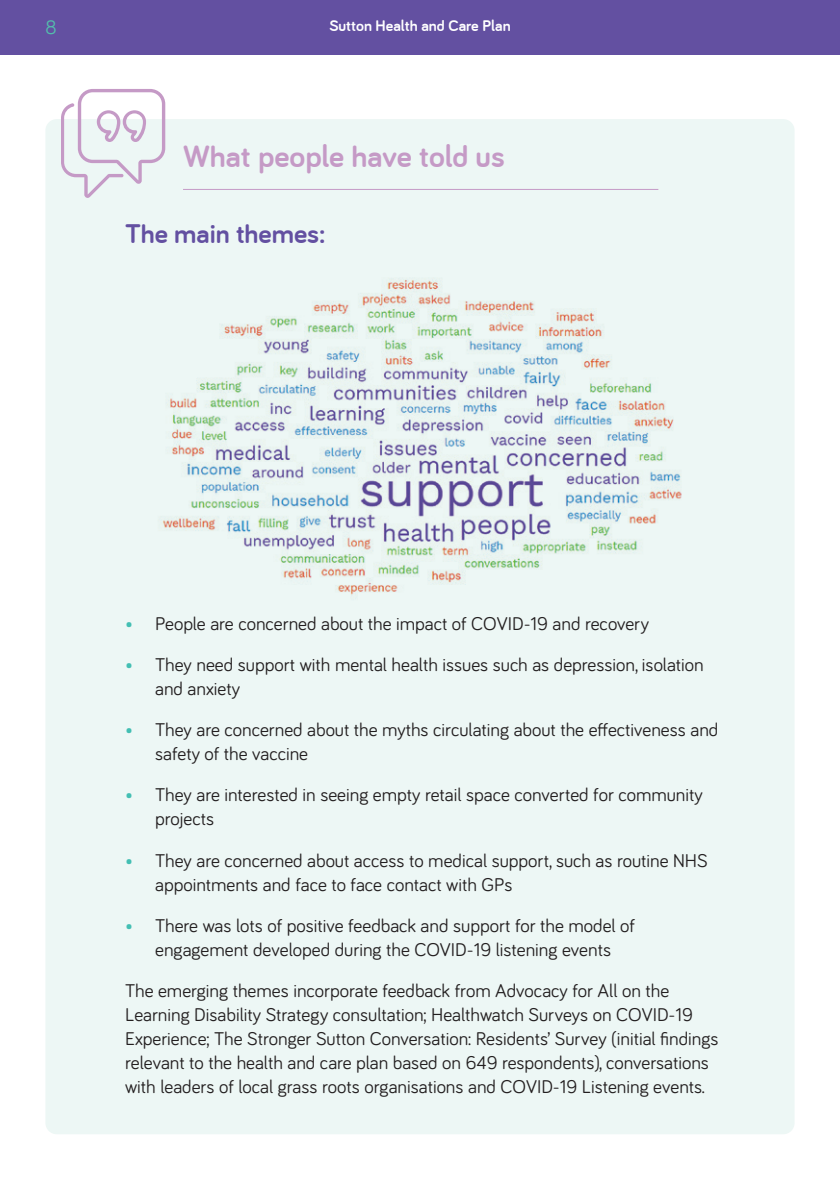
<style>
.page{position:relative;width:840px;height:1191px;background:#fff}
.page>*{position:absolute;margin:0;border:0;box-sizing:border-box;transform-origin:0 0}
.t1{font:700 32px "Bariol";color:#c59ac6}
.t2{font:700 28px "Bariol";color:#6350a1}
.t3{font:20px "Bariol";color:#53bfac}
.t4{font:19px/24px "Bariol";color:#231f20}
.t5{font:700 16px "Bariol";color:#fff}
.s1{color:#43bfb3}
</style>
<div class="page">
<div style="left:0;top:0;width:839px;height:55px;background:#6350a1"></div>
<div style="left:45px;top:119px;width:749px;height:1015px;background:#edf7f5;border-radius:11px"></div>
<hr style="left:183px;top:189px;width:475px;height:1px;background:#c59ac6">
<svg style="left:61px;top:89px;width:104px;height:109px"></svg>
<img style="left:162px;top:279px;width:520px;height:320px">
<p class="t3" style="left:46px;top:13px;width:13px">8</p>
<p class="t5" style="left:329px;top:17px;width:183px">Sutton Health and Care Plan</p>
<h1 class="t1" style="left:183px;top:138px;width:323px">What people have told us</h1>
<h2 class="t2" style="left:125px;top:218px;width:202px">The main themes:</h2>
<p class="t4" style="left:125px;top:611px;width:525px"><span class="s1">•</span> People are concerned about the impact of COVID-19 and recovery</p>
<p class="t4" style="left:155px;top:652px;width:550px;text-indent:-30px"><span class="s1">•</span> They need support with mental health issues such as depression, isolation and anxiety</p>
<p class="t4" style="left:155px;top:717px;width:564px;text-indent:-30px"><span class="s1">•</span> They are concerned about the myths circulating about the effectiveness and safety of the vaccine</p>
<p class="t4" style="left:155px;top:782px;width:549px;text-indent:-30px"><span class="s1">•</span> They are interested in seeing empty retail space converted for community projects</p>
<p class="t4" style="left:155px;top:847px;width:554px;text-indent:-30px"><span class="s1">•</span> They are concerned about access to medical support, such as routine NHS appointments and face to face contact with GPs</p>
<p class="t4" style="left:125px;top:912px;width:511px;text-align:center"><span class="s1">•</span> There was lots of positive feedback and support for the model of engagement developed during the COVID-19 listening events</p>
<p class="t4" style="left:125px;top:977px;width:594px">The emerging themes incorporate feedback from Advocacy for All on the Learning Disability Strategy consultation; Healthwatch Surveys on COVID-19<br>Experience; The Stronger Sutton Conversation: Residents’ Survey (initial findings relevant to the health and care plan based on 649 respondents), conversations with leaders of local grass roots organisations and COVID-19 Listening events.</p>
</div>
